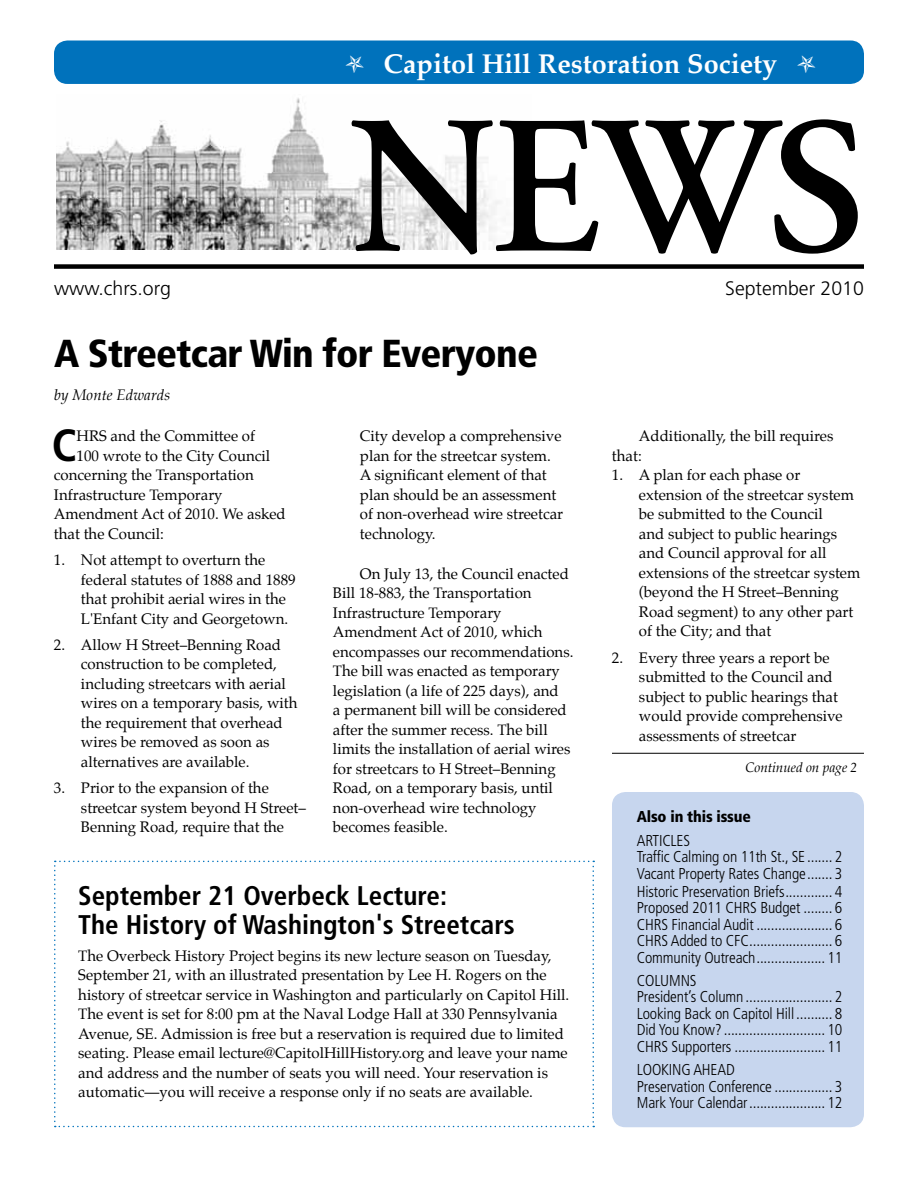
<style>
.page{position:relative;width:918px;height:1188px;background:#fff}
.page>*{position:absolute;margin:0;border:0;box-sizing:border-box;transform-origin:0 0}
.t1{font:700 condensed 45.15px "Frutiger LT Std";color:#000}
.t2{font:900 condensed 39px "Frutiger LT Std";letter-spacing:-.02em;color:#000}
.t3{font:700 condensed 27px/30px "Frutiger LT Std";color:#000}
.t4{font:700 27px "Palatino";color:#fff}
.t5{font:600 24.9px "Adobe Garamond Pro";color:#fff}
.t6{font:300 19.5px "Frutiger LT";color:#000}
.t7{font:300 condensed 15.75px/16.5px "Frutiger LT Std";letter-spacing:-.01em;color:#000}
.t8{font:900 condensed 15.75px "Frutiger LT Std";letter-spacing:-.01em;color:#000}
.t9{font:15px/19.5px "Palatino";color:#000}
.t10{font:italic 15px "Palatino";letter-spacing:.005em;color:#000}
.t11{font:italic 13.5px "Palatino";letter-spacing:-.005em;color:#000}
</style>
<div class="page">
<hr style="left:56px;top:263px;width:808px;height:1px;background:#000">
<img style="left:56px;top:98px;width:295px;height:152px">
<svg style="left:351px;top:119px;width:507px;height:136px"></svg>
<div style="left:54px;top:40px;width:810px;height:44px;background:#0072bc;border-radius:14px"></div>
<div style="left:54px;top:264px;width:810px;height:5px;background:#000"></div>
<div style="left:612px;top:792px;width:252px;height:335px;background:#c7d6ee;border-radius:14px"></div>
<svg style="left:54px;top:861px;width:540px;height:266px"></svg>
<hr style="left:612px;top:753px;width:252px;height:1px;background:#000">
<h3 class="t4" style="left:384px;top:41px;width:395px">Capitol Hill Restoration Society</h3>
<h3 class="t5" style="left:420px;top:57px;width:373px">✯ Capitol Hill Restoration Society ✯</h3>
<h3 class="t6" style="left:54px;top:277px;width:119px">www.chrs.org</h3>
<h3 class="t6" style="left:725px;top:277px;width:140px">September 2010</h3>
<h2 class="t2" style="left:54px;top:330px;width:485px">A Streetcar Win for Everyone</h2>
<p class="t10" style="left:54px;top:383px;width:118px">by Monte Edwards</p>
<h1 class="t1" style="left:52px;top:418px;width:27px">C</h1>
<p class="t9" style="left:77px;top:426px;width:180px">HRS and the Committee of</p>
<p class="t9" style="left:77px;top:446px;width:195px">100 wrote to the City Council</p>
<p class="t9" style="left:54px;top:465px;width:201px">concerning the Transportation</p>
<p class="t9" style="left:54px;top:485px;width:170px">Infrastructure Temporary</p>
<p class="t9" style="left:54px;top:504px;width:233px">Amendment Act of 2010. We asked</p>
<p class="t9" style="left:54px;top:524px;width:112px">that the Council:</p>
<p class="t9" style="left:81px;top:550px;width:216px;text-indent:-27px">1. Not attempt to overturn the federal statutes of 1888 and 1889 that prohibit aerial wires in the<br>L'Enfant City and Georgetown.</p>
<p class="t9" style="left:81px;top:635px;width:218px;text-indent:-27px">2. Allow H Street–Benning Road construction to be completed, including streetcars with aerial wires on a temporary basis, with the requirement that overhead wires be removed as soon as alternatives are available.</p>
<p class="t9" style="left:81px;top:778px;width:226px;text-indent:-27px">3. Prior to the expansion of the streetcar system beyond H Street–<br>Benning Road, require that the</p>
<p class="t9" style="left:360px;top:426px;width:205px">City develop a comprehensive plan for the streetcar system.<br>A significant element of that plan should be an assessment of non-overhead wire streetcar technology.</p>
<p class="t9" style="left:333px;top:564px;width:242px;text-indent:27px">On July 13, the Council enacted<br>Bill 18-883, the Transportation<br>Infrastructure Temporary<br>Amendment Act of 2010, which encompasses our recommendations.<br>The bill was enacted as temporary legislation (a life of 225 days), and<br>a permanent bill will be considered after the summer recess. The bill limits the installation of aerial wires for streetcars to H Street–Benning<br>Road, on a temporary basis, until non-overhead wire technology becomes feasible.</p>
<h3 class="t3" style="left:78px;top:880px;width:438px">September 21 Overbeck Lecture:<br>The History of Washington's Streetcars</h3>
<p class="t9" style="left:78px;top:946px;width:492px">The Overbeck History Project begins its new lecture season on Tuesday, September 21, with an illustrated presentation by Lee H. Rogers on the history of streetcar service in Washington and particularly on Capitol Hill.<br>The event is set for 8:00 pm at the Naval Lodge Hall at 330 Pennsylvania Avenue, SE. Admission is free but a reservation is required due to limited seating. Please email lecture@CapitolHillHistory.org and leave your name and address and the number of seats you will need. Your reservation is automatic—you will receive a response only if no seats are available.</p>
<p class="t9" style="left:612px;top:426px;width:223px;text-indent:27px">Additionally, the bill requires that:</p>
<p class="t9" style="left:639px;top:465px;width:223px;text-indent:-27px">1. A plan for each phase or extension of the streetcar system be submitted to the Council<br>and subject to public hearings and Council approval for all extensions of the streetcar system (beyond the H Street–Benning<br>Road segment) to any other part of the City; and that</p>
<p class="t9" style="left:639px;top:648px;width:205px;text-indent:-27px">2. Every three years a report be submitted to the Council and subject to public hearings that would provide comprehensive assessments of streetcar</p>
<p class="t11" style="left:746px;top:757px;width:113px">Continued on page 2</p>
<p class="t8" style="left:637px;top:807px;width:116px">Also in this issue</p>
<p class="t7" style="left:637px;top:832px;width:207px">ARTICLES<br>Traffic Calming on 11th St., SE ....... 2<br>Vacant Property Rates Change....... 3</p>
<p class="t7" style="left:637px;top:883px;width:207px;text-align:justify">Historic Preservation Briefs............. 4<br>Proposed 2011 CHRS Budget ........ 6<br>CHRS Financial Audit ..................... 6<br>CHRS Added to CFC....................... 6<br>Community Outreach................... 11</p>
<p class="t7" style="left:637px;top:972px;width:207px">COLUMNS<br>President’s Column ........................ 2<br>Looking Back on Capitol Hill .......... 8<br>Did You Know? ............................ 10<br>CHRS Supporters ......................... 11</p>
<p class="t7" style="left:637px;top:1062px;width:207px">LOOKING AHEAD<br>Preservation Conference ................ 3<br>Mark Your Calendar..................... 12</p>
</div>
